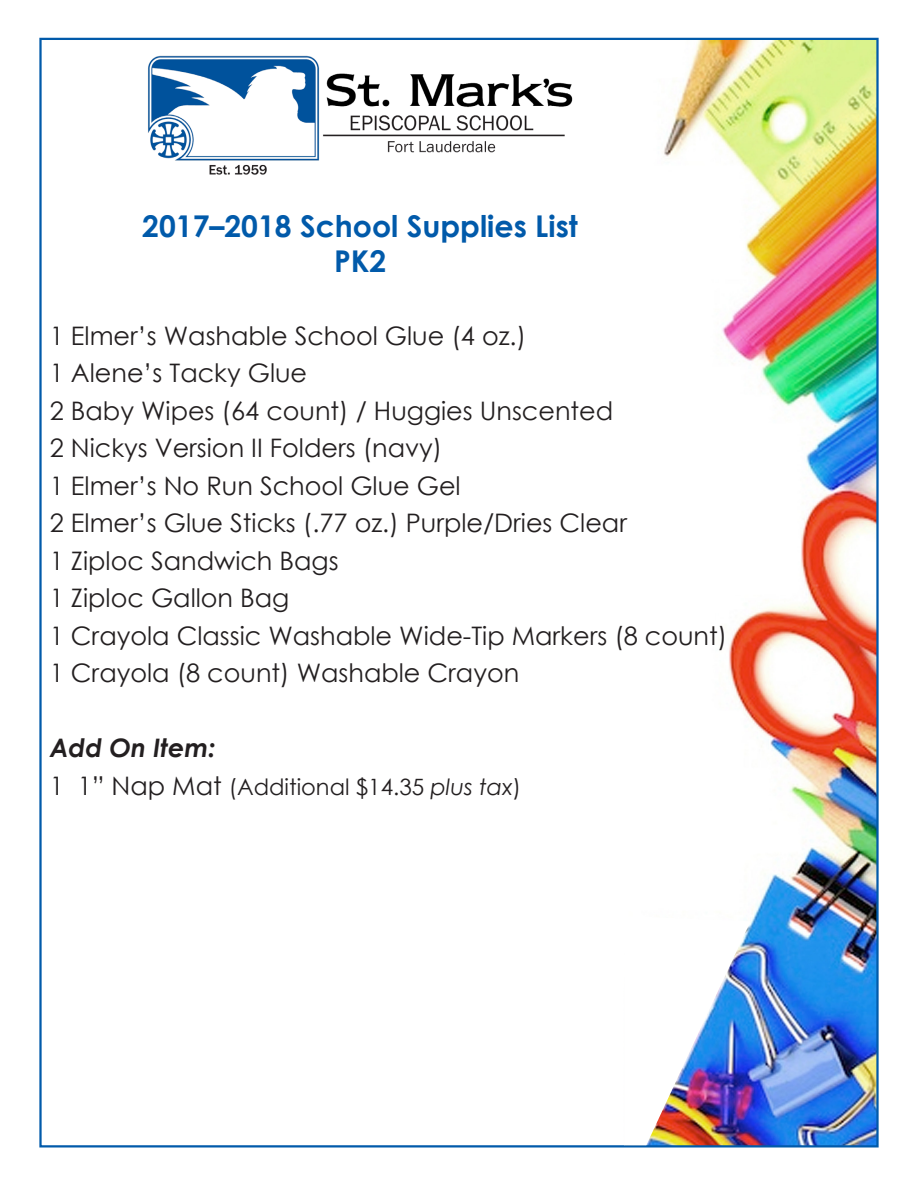
<style>
.page{position:relative;width:918px;height:1188px;background:#fff}
.page>*{position:absolute;margin:0;border:0;box-sizing:border-box;transform-origin:0 0}
.t1{font:700 30px "Century Gothic";color:#015aaa}
.t2{font:25.5px "Century Gothic";color:#231f20}
.t3{font:italic 700 25.5px "Century Gothic";color:#231f20}
.t4{font:22.5px "Century Gothic";color:#231f20}
.s1{font-size:25.5px}
.s2{font-style:italic}
</style>
<div class="page">
<img style="left:663px;top:41px;width:213px;height:1104px">
<img style="left:148px;top:55px;width:425px;height:120px">
<img style="left:646px;top:916px;width:105px;height:229px">
<p class="t1" style="left:142px;top:203px;width:437px">2017–2018 School Supplies List</p>
<p class="t1" style="left:334px;top:238px;width:54px">PK2</p>
<p class="t2" style="left:50px;top:318px;width:478px">1 Elmer’s Washable School Glue (4 oz.)</p>
<p class="t2" style="left:50px;top:355px;width:259px">1 Alene’s Tacky Glue</p>
<p class="t2" style="left:50px;top:393px;width:565px">2 Baby Wipes (64 count) / Huggies Unscented</p>
<p class="t2" style="left:50px;top:430px;width:394px">2 Nickys Version II Folders (navy)</p>
<p class="t2" style="left:50px;top:468px;width:412px">1 Elmer’s No Run School Glue Gel</p>
<p class="t2" style="left:50px;top:505px;width:579px">2 Elmer’s Glue Sticks (.77 oz.) Purple/Dries Clear</p>
<p class="t2" style="left:50px;top:543px;width:290px">1 Ziploc Sandwich Bags</p>
<p class="t2" style="left:50px;top:580px;width:241px">1 Ziploc Gallon Bag</p>
<p class="t2" style="left:50px;top:618px;width:679px">1 Crayola Classic Washable Wide-Tip Markers (8 count)</p>
<p class="t2" style="left:50px;top:655px;width:471px">1 Crayola (8 count) Washable Crayon</p>
<p class="t3" style="left:50px;top:729px;width:167px">Add On Item:</p>
<p class="t4" style="left:50px;top:771px;width:473px"><span class="s1">1 1” Nap Mat</span> (Additional $14.35 <span class="s2">plus tax</span>)</p>
</div>
